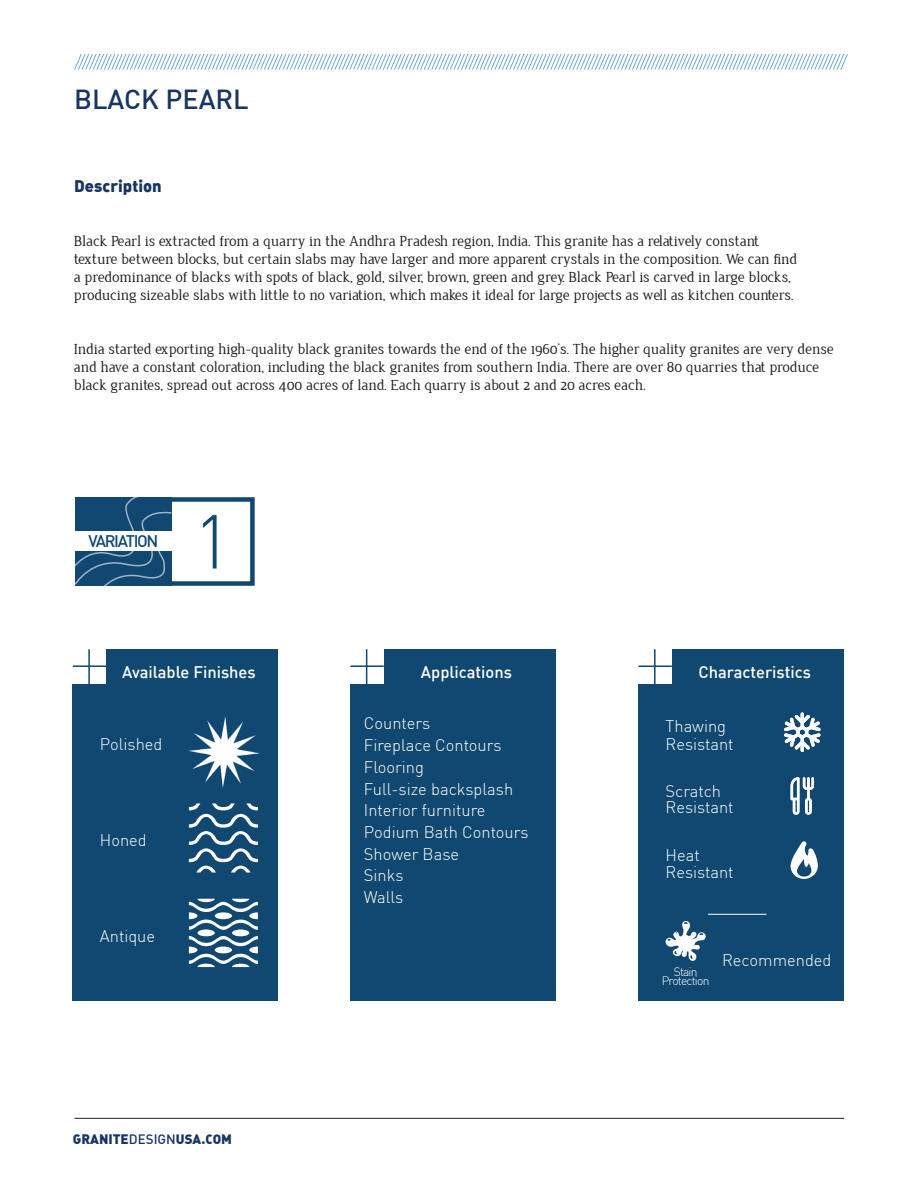
<style>
.page{position:relative;width:918px;height:1188px;background:#fff}
.page>*{position:absolute;margin:0;border:0;box-sizing:border-box;transform-origin:0 0}
.t1{font:300 75px "DIN";color:#104871}
.t2{font:500 27px "DIN";color:#183562}
.t3{font:300 16.5px/21.8px "DIN";color:#fff}
.t4{font:500 16.5px "DIN";color:#fff}
.t5{font:16.5px "DIN Black Alternate";color:#183562}
.t6{font:500 16.5px "DIN";letter-spacing:-.08em;color:#104871}
.t7{font:15px/18px "Jura";color:#231f20}
.t8{font:13.5px "DIN Black Alternate";color:#183562}
.t9{font:300 12px/9px "DIN";letter-spacing:-.06em;color:#fff;text-align:center}
.s1{font-family:"DIN";font-weight:500;font-size:13.35px}
.s2{font-size:13.35px}
</style>
<div class="page">
<hr style="left:75px;top:1118px;width:769px;height:1px;background:#231f20">
<svg style="left:74px;top:54px;width:774px;height:16px"></svg>
<div style="left:163px;top:497px;width:92px;height:89px;border:4px solid #104871"></div>
<svg style="left:75px;top:497px;width:108px;height:89px"></svg>
<div style="left:350px;top:649px;width:206px;height:352px;background:#104871"></div>
<div style="left:350px;top:649px;width:34px;height:35px;background:#fff"></div>
<hr style="left:366px;top:649px;width:1px;height:35px;background:#104871">
<hr style="left:350px;top:665px;width:34px;height:2px;background:#104871">
<div style="left:73px;top:649px;width:205px;height:352px;background:#104871"></div>
<div style="left:73px;top:648px;width:33px;height:36px;background:#fff"></div>
<div style="left:198px;top:929px;width:17px;height:7px;background:#fff;border-radius:50%"></div>
<div style="left:232px;top:929px;width:17px;height:7px;background:#fff;border-radius:50%"></div>
<svg style="left:189px;top:899px;width:69px;height:31px"></svg>
<svg style="left:189px;top:936px;width:69px;height:31px"></svg>
<svg style="left:189px;top:803px;width:69px;height:70px"></svg>
<hr style="left:88px;top:649px;width:2px;height:35px;background:#104871">
<hr style="left:73px;top:665px;width:33px;height:2px;background:#104871">
<div style="left:639px;top:649px;width:205px;height:352px;background:#104871"></div>
<div style="left:639px;top:648px;width:33px;height:36px;background:#fff"></div>
<hr style="left:708px;top:914px;width:58px;height:1px;background:#fff">
<svg style="left:665px;top:921px;width:41px;height:40px"></svg>
<hr style="left:654px;top:649px;width:2px;height:35px;background:#104871">
<hr style="left:639px;top:666px;width:33px;height:1px;background:#104871">
<svg style="left:784px;top:712px;width:37px;height:40px"></svg>
<svg style="left:791px;top:841px;width:27px;height:38px"></svg>
<svg style="left:791px;top:777px;width:23px;height:38px"></svg>
<h2 class="t2" style="left:74px;top:82px;width:176px">BLACK PEARL</h2>
<p class="t5" style="left:74px;top:175px;width:89px">Description</p>
<p class="t7" style="left:74px;top:232px;width:725px">Black Pearl is extracted from a quarry in the Andhra Pradesh region, India. This granite has a relatively constant texture between blocks, but certain slabs may have larger and more apparent crystals in the composition. We can find a predominance of blacks with spots of black, gold, silver, brown, green and grey. Black Pearl is carved in large blocks, producing sizeable slabs with little to no variation, which makes it ideal for large projects as well as kitchen counters.</p>
<p class="t7" style="left:74px;top:340px;width:761px">India started exporting high-quality black granites towards the end of the 1960’s. The higher quality granites are very dense and have a constant coloration, including the black granites from southern India. There are over 80 quarries that produce black granites, spread out across 400 acres of land. Each quarry is about 2 and 20 acres each.</p>
<p class="t6" style="left:88px;top:531px;width:72px">VARIATION</p>
<h1 class="t1" style="left:193px;top:495px;width:40px">1</h1>
<p class="t4" style="left:122px;top:662px;width:135px">Available Finishes</p>
<p class="t3" style="left:100px;top:733px;width:64px">Polished</p>
<p class="t3" style="left:100px;top:829px;width:48px">Honed</p>
<p class="t3" style="left:100px;top:925px;width:57px">Antique</p>
<p class="t8" style="left:73px;top:1130px;width:161px">GRANITE<span class="s1">DESIGN</span><span class="s2">USA.COM</span></p>
<p class="t4" style="left:421px;top:662px;width:93px">Applications</p>
<p class="t3" style="left:364px;top:712px;width:166px">Counters<br>Fireplace Contours<br>Flooring<br>Full-size backsplash<br>Interior furniture<br>Podium Bath Contours<br>Shower Base<br>Sinks<br>Walls</p>
<p class="t4" style="left:698px;top:662px;width:114px">Characteristics</p>
<p class="t3" style="left:666px;top:717px;width:70px;line-height:18px">Thawing<br>Resistant</p>
<p class="t3" style="left:666px;top:782px;width:70px;line-height:16.5px">Scratch<br>Resistant</p>
<p class="t3" style="left:666px;top:847px;width:70px;line-height:16.5px">Heat<br>Resistant</p>
<p class="t9" style="left:662px;top:967px;width:49px">Stain<br>Protection</p>
<p class="t3" style="left:722px;top:949px;width:111px">Recommended</p>
</div>
